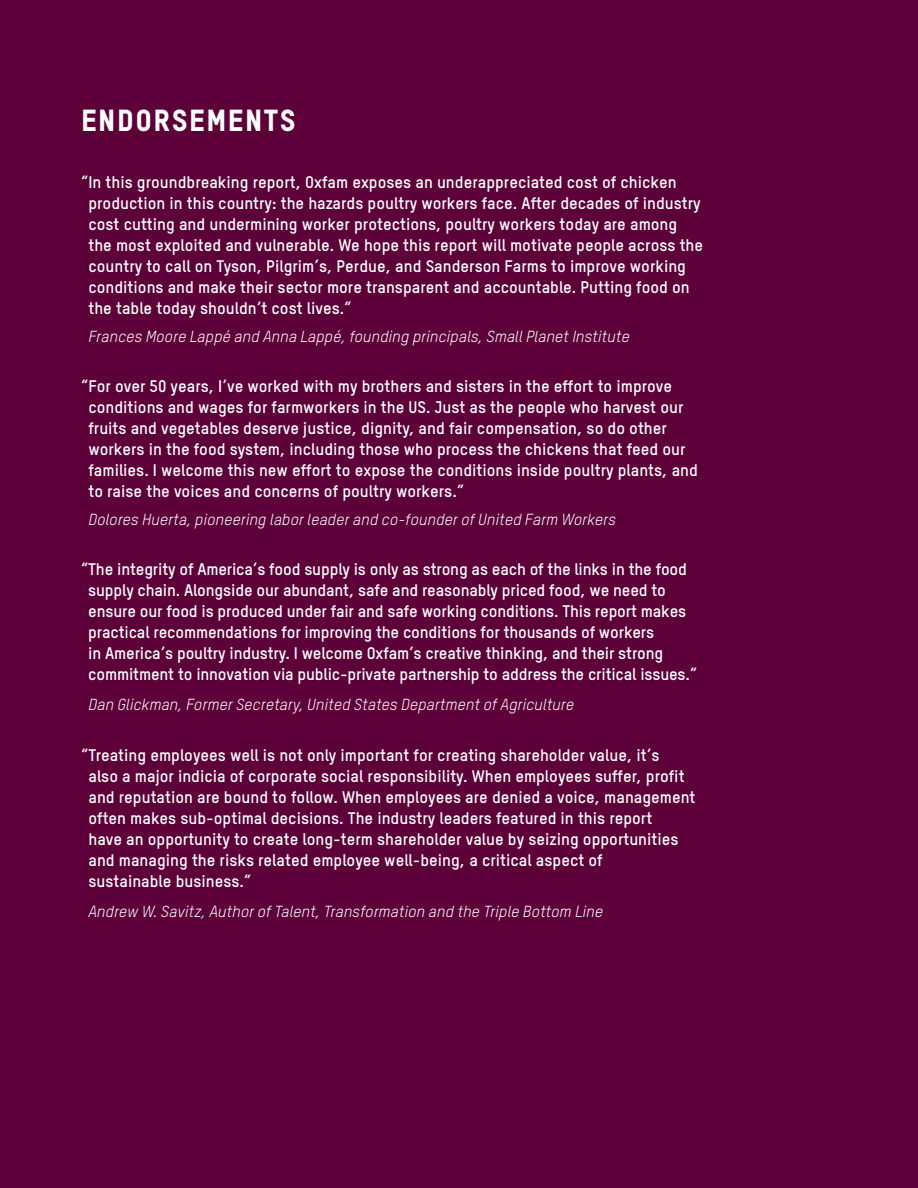
<style>
.page{position:relative;width:918px;height:1188px;background:#5d0039}
.page>*{position:absolute;margin:0;border:0;box-sizing:border-box;transform-origin:0 0}
.Chapter_title{font:30px "Oxfam TSTARPRO Headline";letter-spacing:.05em;color:#fff}
.Bod1{font:700 16.5px/21px "Oxfam TSTARPRO";color:#fff}
.Bod1-2{font:italic 15.75px "Oxfam TSTARPRO";color:#fff}
.s1{font-weight:700;font-style:normal;font-size:16.5px;color:#5d0039}
</style>
<div class="page">
<p class="Chapter_title" style="left:81px;top:102px;width:216px">ENDORSEMENTS</p>
<p class="Bod1" style="left:88px;top:172px;width:616px;text-indent:-7px">“In this groundbreaking report, Oxfam exposes an underappreciated cost of chicken production in this country: the hazards poultry workers face. After decades of industry cost cutting and undermining worker protections, poultry workers today are among the most exploited and vulnerable. We hope this report will motivate people across the country to call on Tyson, Pilgrim’s, Perdue, and Sanderson Farms to improve working conditions and make their sector more transparent and accountable. Putting food on the table today shouldn’t cost lives.”</p>
<p class="Bod1-2" style="left:81px;top:327px;width:550px"><span class="s1">“</span>Frances Moore Lappé and Anna Lappé, founding principals, Small Planet Institute</p>
<p class="Bod1" style="left:88px;top:376px;width:611px;text-indent:-7px">“For over 50 years, I’ve worked with my brothers and sisters in the effort to improve conditions and wages for farmworkers in the US. Just as the people who harvest our fruits and vegetables deserve justice, dignity, and fair compensation, so do other workers in the food system, including those who process the chickens that feed our families. I welcome this new effort to expose the conditions inside poultry plants, and to raise the voices and concerns of poultry workers.”</p>
<p class="Bod1-2" style="left:81px;top:510px;width:537px"><span class="s1">“</span>Dolores Huerta, pioneering labor leader and co-founder of United Farm Workers</p>
<p class="Bod1" style="left:88px;top:559px;width:611px;text-indent:-7px">“The integrity of America’s food supply is only as strong as each of the links in the food supply chain. Alongside our abundant, safe and reasonably priced food, we need to ensure our food is produced under fair and safe working conditions. This report makes practical recommendations for improving the conditions for thousands of workers<br>in America’s poultry industry. I welcome Oxfam’s creative thinking, and their strong commitment to innovation via public-private partnership to address the critical issues.”</p>
<p class="Bod1-2" style="left:81px;top:695px;width:495px"><span class="s1">“</span>Dan Glickman, Former Secretary, United States Department of Agriculture</p>
<p class="Bod1" style="left:88px;top:744px;width:609px;text-indent:-7px">“Treating employees well is not only important for creating shareholder value, it’s<br>also a major indicia of corporate social responsibility. When employees suffer, profit and reputation are bound to follow. When employees are denied a voice, management often makes sub-optimal decisions. The industry leaders featured in this report<br>have an opportunity to create long-term shareholder value by seizing opportunities and managing the risks related employee well-being, a critical aspect of<br>sustainable business.”</p>
<p class="Bod1-2" style="left:81px;top:902px;width:524px"><span class="s1">“</span>Andrew W. Savitz, Author of Talent, Transformation and the Triple Bottom Line</p>
</div>
